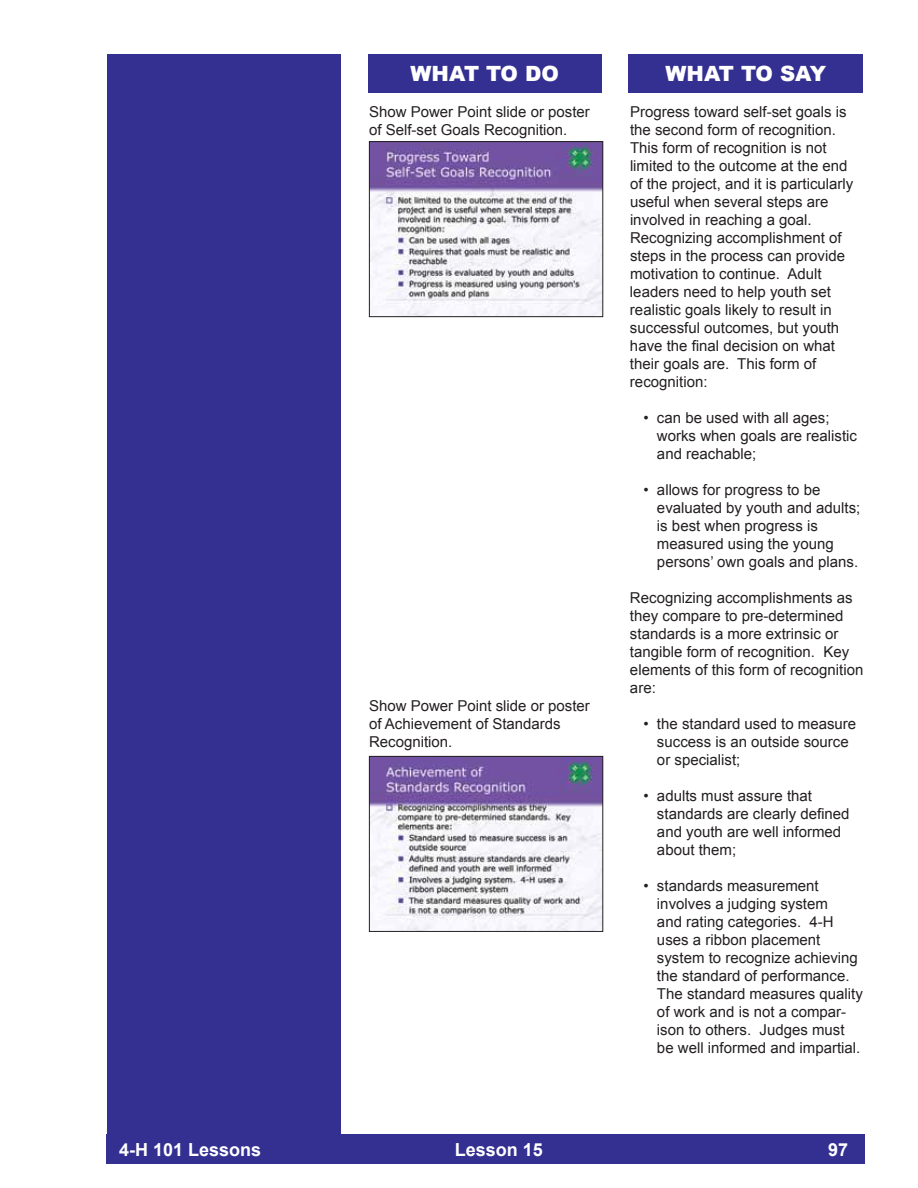
<style>
.page{position:relative;width:918px;height:1188px;background:#fff}
.page>*{position:absolute;margin:0;border:0;box-sizing:border-box;transform-origin:0 0}
.t1{font:900 21px "Arial";color:#fff}
.t2{font:700 18px "Arial";color:#fff}
.t3{font:15px/18px "Arial";color:#231f20}
</style>
<div class="page">
<div style="left:107px;top:54px;width:234px;height:1103px;background:#333092"></div>
<div style="left:368px;top:54px;width:234px;height:38px;background:#333092"></div>
<div style="left:629px;top:54px;width:234px;height:38px;background:#333092"></div>
<div style="left:107px;top:1134px;width:758px;height:29px;background:#333092"></div>
<img style="left:371px;top:143px;width:230px;height:172px">
<div style="left:369px;top:141px;width:234px;height:176px;border:1px solid #231f20"></div>
<img style="left:371px;top:758px;width:230px;height:172px">
<div style="left:369px;top:756px;width:234px;height:176px;border:1px solid #231f20"></div>
<h1 class="t1" style="left:411px;top:61px;width:150px">WHAT TO DO</h1>
<h1 class="t1" style="left:666px;top:61px;width:162px">WHAT TO SAY</h1>
<p class="t3" style="left:369px;top:103px;width:222px">Show Power Point slide or poster of Self-set Goals Recognition.</p>
<p class="t3" style="left:369px;top:697px;width:222px">Show Power Point slide or poster of Achievement of Standards<br>Recognition.</p>
<p class="t3" style="left:630px;top:103px;width:225px">Progress toward self-set goals is the second form of recognition.<br>This form of recognition is not limited to the outcome at the end of the project, and it is particularly useful when several steps are involved in reaching a goal.<br>Recognizing accomplishment of steps in the process can provide motivation to continue. Adult leaders need to help youth set realistic goals likely to result in successful outcomes, but youth have the final decision on what their goals are. This form of recognition:</p>
<p class="t3" style="left:657px;top:409px;width:202px;text-indent:-14px">• can be used with all ages; works when goals are realistic and reachable;</p>
<p class="t3" style="left:657px;top:481px;width:205px;text-indent:-14px">• allows for progress to be evaluated by youth and adults; is best when progress is measured using the young persons’ own goals and plans.</p>
<p class="t3" style="left:630px;top:589px;width:235px">Recognizing accomplishments as they compare to pre-determined standards is a more extrinsic or tangible form of recognition. Key elements of this form of recognition are:</p>
<p class="t3" style="left:657px;top:715px;width:201px;text-indent:-14px">• the standard used to measure success is an outside source or specialist;</p>
<p class="t3" style="left:657px;top:787px;width:194px;text-indent:-14px">• adults must assure that standards are clearly defined and youth are well informed about them;</p>
<p class="t3" style="left:657px;top:877px;width:207px;text-indent:-14px">• standards measurement involves a judging system<br>and rating categories. 4-H uses a ribbon placement system to recognize achieving the standard of performance.<br>The standard measures quality of work and is not a compar&shy;ison to others. Judges must be well informed and impartial.</p>
<p class="t2" style="left:119px;top:1140px;width:144px">4-H 101 Lessons</p>
<p class="t2" style="left:455px;top:1140px;width:90px">Lesson 15</p>
<p class="t2" style="left:828px;top:1140px;width:22px">97</p>
</div>
